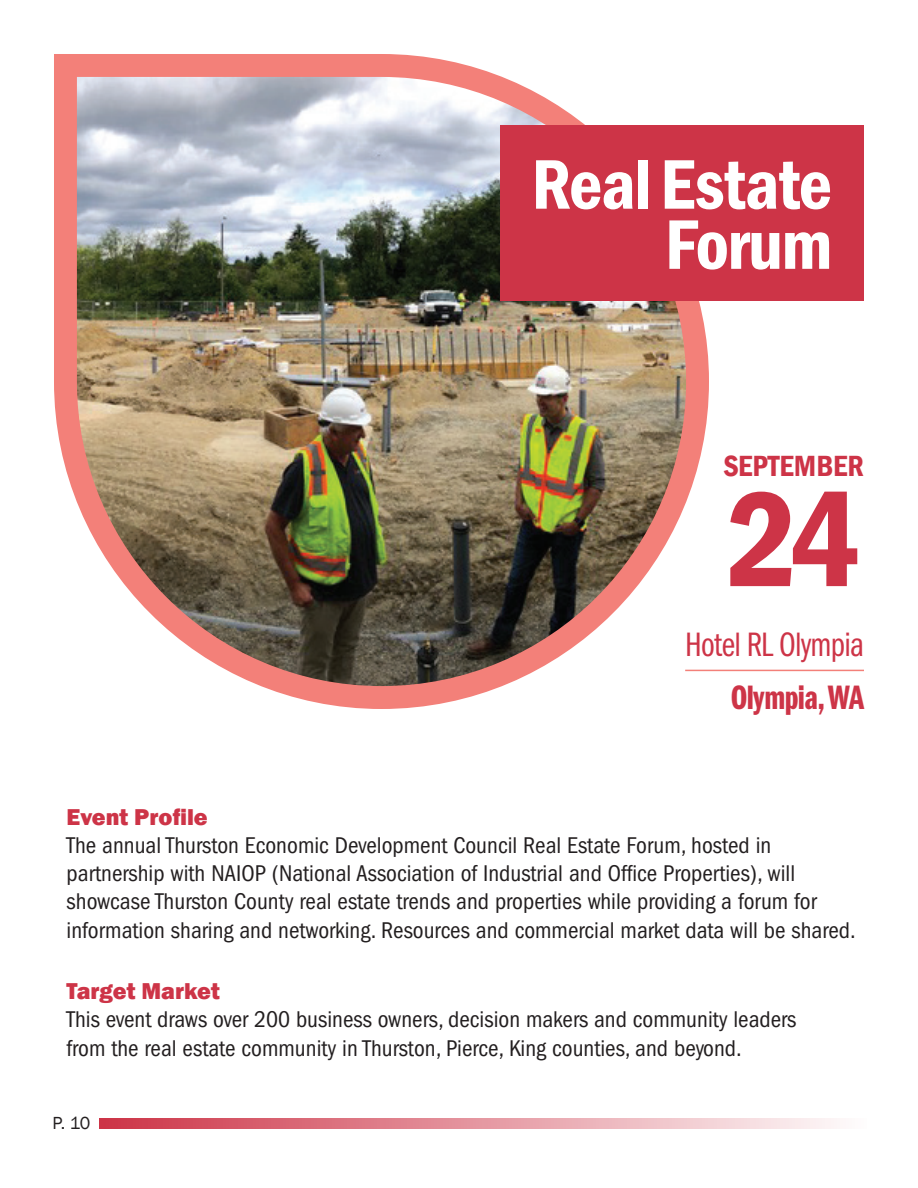
<style>
.page{position:relative;width:918px;height:1188px;background:#fff}
.page>*{position:absolute;margin:0;border:0;box-sizing:border-box;transform-origin:0 0}
.t1{font:600 condensed 139.65px "Franklin Gothic";color:#cd3447}
.t2{font:600 condensed 72.6px/60.2px "Franklin Gothic";letter-spacing:-.02em;color:#fff;text-align:right}
.t3{font:35.1px "ITC Franklin Gothic Std Bk Cp";letter-spacing:-.02em;color:#cd3447}
.t4{font:35.1px "ITC Franklin Gothic Std Dm Cp";letter-spacing:-.02em;color:#cd3447}
.t5{font:600 condensed 30px "Franklin Gothic";color:#cd3447}
.t6{font:condensed 23.55px/28.3px "ITC Franklin Gothic Std";color:#231f20}
.t7{font:800 23.55px "Franklin Gothic";color:#cd3447}
.t8{font:18px "Franklin Gothic";color:#231f20}
</style>
<div class="page">
<svg style="left:54px;top:54px;width:655px;height:655px"></svg>
<img style="left:77px;top:77px;width:609px;height:609px">
<div style="left:500px;top:126px;width:364px;height:175px;background:#cd3447"></div>
<hr style="left:685px;top:670px;width:179px;height:1px;background:#f38079">
<svg style="left:99px;top:1119px;width:735px;height:10px;background:#e4939d"></svg>
<p class="t2" style="left:531px;top:153px;width:302px">Real Estate<br>Forum</p>
<p class="t5" style="left:723px;top:446px;width:142px">SEPTEMBER</p>
<p class="t1" style="left:726px;top:446px;width:136px">24</p>
<p class="t3" style="left:685px;top:625px;width:180px">Hotel RL Olympia</p>
<p class="t4" style="left:731px;top:678px;width:135px">Olympia, WA</p>
<p class="t7" style="left:67px;top:801px;width:143px">Event Profile</p>
<p class="t6" style="left:67px;top:831px;width:791px">The annual Thurston Economic Development Council Real Estate Forum, hosted in partnership with NAIOP (National Association of Industrial and Office Properties), will showcase Thurston County real estate trends and properties while providing a forum for information sharing and networking. Resources and commercial market data will be shared.</p>
<p class="t7" style="left:67px;top:976px;width:155px">Target Market</p>
<p class="t6" style="left:67px;top:1006px;width:731px">This event draws over 200 business owners, decision makers and community leaders from the real estate community in Thurston, Pierce, King counties, and beyond.</p>
<p class="t8" style="left:52px;top:1112px;width:39px">P. 10</p>
</div>
